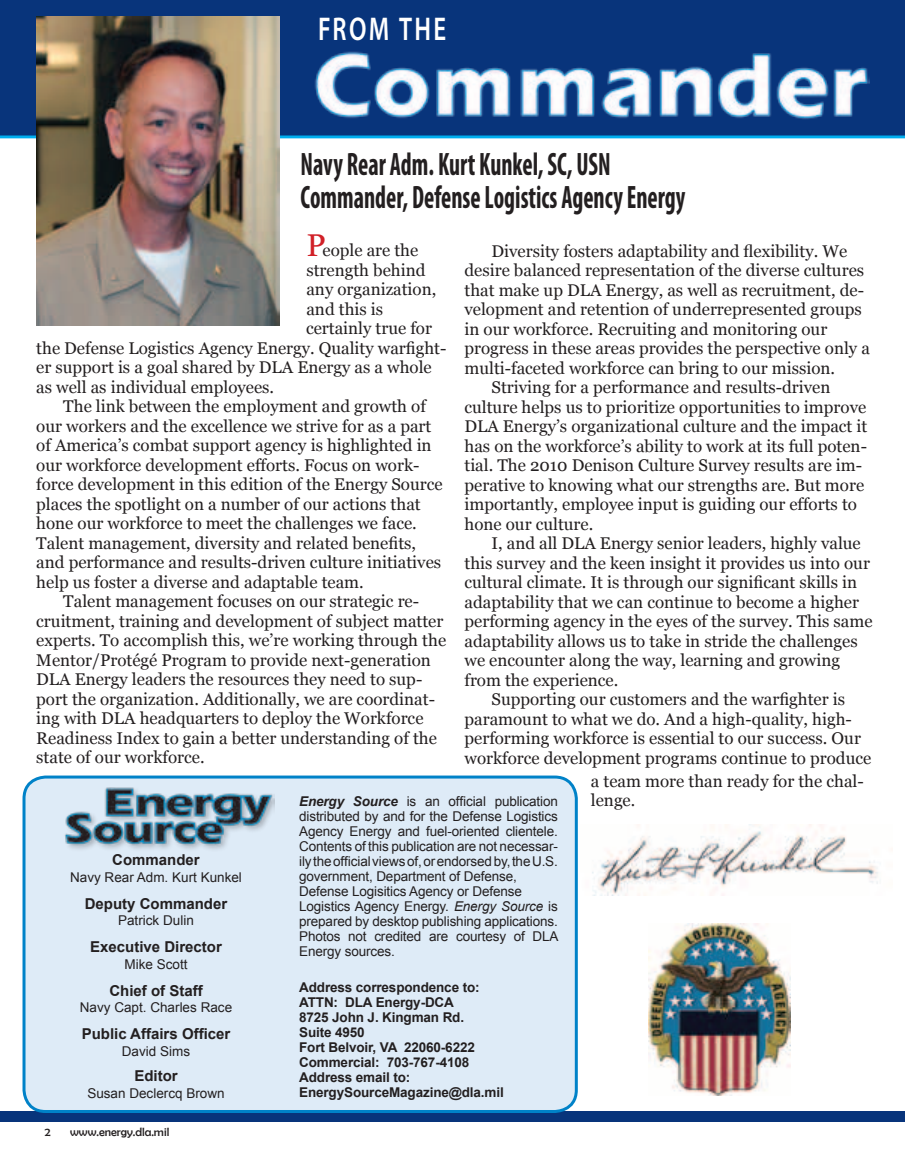
<style>
.page{position:relative;width:905px;height:1161px;background:#fff}
.page>*{position:absolute;margin:0;border:0;box-sizing:border-box;transform-origin:0 0}
.t1{font:600 33px "Myriad Pro";letter-spacing:.09em;color:#fff;scale:.75 1}
.Byline_ES{font:700 condensed 32.55px "Myriad Pro";color:#231f20;scale:.75 1}
.Body_Text_ES{font:16.95px/19.5px "Georgia";color:#231f20}
.Body_Text_ES_1st_par{font:16.95px/19.5px "Georgia";color:#231f20}
.Staff{font:700 15px "Arial";color:#231f20}
.masthead_text{font:13.5px/15px "Arial";letter-spacing:-.01em;color:#231f20;text-align:justify}
.masthead_text-2{font:700 13.5px "Arial";letter-spacing:-.01em;color:#231f20}
.Staff-2{font:13.5px "Arial";color:#231f20}
.t2{font:12px "Berlin Sans FB";color:#231f20}
.s1{font-size:31.5px;color:#d12027}
.s2{font-size:16.5px}
.s3{font-weight:700;font-style:italic}
.s4{font-style:italic}
</style>
<div class="page">
<div style="left:0;top:1112px;width:904px;height:10px;background:#08347b"></div>
<div style="left:0;top:0;width:904px;height:138px;background:#08347b"></div>
<img style="left:648px;top:924px;width:142px;height:171px">
<img style="left:312px;top:50px;width:557px;height:70px">
<div style="left:24px;top:777px;width:552px;height:334px;background:#deebf7;border-radius:22px"></div>
<div style="left:22px;top:776px;width:556px;height:337px;border:3px solid #0082c8;border-radius:22px"></div>
<img style="left:65px;top:787px;width:209px;height:63px">
<img style="left:36px;top:16px;width:244px;height:310px">
<img style="left:592px;top:824px;width:286px;height:72px">
<p class="t1" style="left:318px;top:8px;width:172px">FROM THE</p>
<p class="Byline_ES" style="left:300px;top:144px;width:415px">Navy Rear Adm. Kurt Kunkel, SC, USN</p>
<p class="Byline_ES" style="left:300px;top:177px;width:514px">Commander, Defense Logistics Agency Energy</p>
<p class="Body_Text_ES_1st_par" style="left:306px;top:240px;width:131px"><span class="s1">P</span>eople are the strength behind any organization, and this is</p>
<p class="Body_Text_ES_1st_par" style="left:36px;top:318px;width:411px;text-indent:270px">certainly true for the Defense Logistics Agency Energy. Quality warfight&shy;er support is a goal shared by DLA Energy as a whole as well as individual employees.</p>
<p class="Body_Text_ES" style="left:36px;top:396px;width:408px;text-indent:27px">The link between the employment and growth of our workers and the excellence we strive for as a part of America’s combat support agency is highlighted in our workforce development efforts. Focus on work&shy;force development in this edition of the Energy Source places the spotlight on a number of our actions that hone our workforce to meet the challenges we face.<br>Talent management, diversity and related benefits, and performance and results-driven culture initiatives help us foster a diverse and adaptable team.</p>
<p class="Body_Text_ES" style="left:36px;top:591px;width:411px;text-indent:27px">Talent management focuses on our strategic re&shy;cruitment, training and development of subject matter experts. To accomplish this, we’re working through the Mentor/Protégé Program to provide next-generation DLA Energy leaders the resources they need to sup&shy;port the organization. Additionally, we are coordinat&shy;ing with DLA headquarters to deploy the Workforce Readiness Index to gain a better understanding of the state of our workforce.</p>
<p class="Body_Text_ES" style="left:464px;top:241px;width:407px;text-indent:27px">Diversity fosters adaptability and flexibility. We desire balanced representation of the diverse cultures that make up DLA Energy, as well as recruitment, de&shy;velopment and retention of underrepresented groups in our workforce. Recruiting and monitoring our progress in these areas provides the perspective only a multi-faceted workforce can bring to our mission.</p>
<p class="Body_Text_ES" style="left:464px;top:378px;width:404px;text-indent:27px">Striving for a performance and results-driven culture helps us to prioritize opportunities to improve DLA Energy’s organizational culture and the impact it has on the workforce’s ability to work at its full poten&shy;tial. The 2010 Denison Culture Survey results are im&shy;perative to knowing what our strengths are. But more importantly, employee input is guiding our efforts to hone our culture.</p>
<p class="Body_Text_ES" style="left:464px;top:534px;width:409px;text-indent:27px">I, and all DLA Energy senior leaders, highly value this survey and the keen insight it provides us into our cultural climate. It is through our significant skills in adaptability that we can continue to become a higher performing agency in the eyes of the survey. This same adaptability allows us to take in stride the challenges we encounter along the way, learning and growing from the experience.</p>
<p class="Body_Text_ES" style="left:464px;top:690px;width:408px;text-indent:27px">Supporting our customers and the warfighter is paramount to what we do. And a high-quality, high&shy;performing workforce is essential to our success. Our workforce development programs continue to produce</p>
<p class="Body_Text_ES" style="left:591px;top:771px;width:274px">a team more than ready for the chal&shy;lenge<span class="s2">.</span></p>
<p class="masthead_text" style="left:299px;top:793px;width:260px"><span class="s3">Energy Source</span> is an official publication distributed by and for the Defense Logistics Agency Energy and fuel-oriented clientele.<br>Contents of this publication are not necessar&shy;ily the official views of, or endorsed by, the U.S.</p>
<p class="masthead_text" style="left:299px;top:868px;width:219px">government, Department of Defense,</p>
<p class="masthead_text" style="left:299px;top:883px;width:224px">Defense Logisitics Agency or Defense</p>
<p class="masthead_text" style="left:299px;top:898px;width:261px">Logistics Agency Energy. <span class="s4">Energy Source</span> is prepared by desktop publishing applications.<br>Photos not credited are courtesy of DLA Energy sources.</p>
<p class="masthead_text-2" style="left:299px;top:978px;width:182px">Address correspondence to:</p>
<p class="masthead_text-2" style="left:299px;top:993px;width:156px">ATTN: DLA Energy-DCA</p>
<p class="masthead_text-2" style="left:299px;top:1008px;width:166px">8725 John J. Kingman Rd.</p>
<p class="masthead_text-2" style="left:299px;top:1023px;width:67px">Suite 4950</p>
<p class="masthead_text-2" style="left:299px;top:1038px;width:177px">Fort Belvoir, VA 22060-6222</p>
<p class="masthead_text-2" style="left:299px;top:1053px;width:172px">Commercial: 703-767-4108</p>
<p class="masthead_text-2" style="left:299px;top:1068px;width:113px">Address email to:</p>
<p class="masthead_text-2" style="left:299px;top:1083px;width:206px">EnergySourceMagazine@dla.mil</p>
<p class="Staff" style="left:112px;top:850px;width:89px">Commander</p>
<p class="Staff-2" style="left:70px;top:868px;width:173px">Navy Rear Adm. Kurt Kunkel</p>
<p class="Staff" style="left:85px;top:894px;width:144px">Deputy Commander</p>
<p class="Staff-2" style="left:118px;top:912px;width:77px">Patrick Dulin</p>
<p class="Staff" style="left:90px;top:937px;width:133px">Executive Director</p>
<p class="Staff-2" style="left:124px;top:955px;width:65px">Mike Scott</p>
<p class="Staff" style="left:109px;top:981px;width:95px">Chief of Staff</p>
<p class="Staff-2" style="left:80px;top:999px;width:154px">Navy Capt. Charles Race</p>
<p class="Staff" style="left:82px;top:1024px;width:150px">Public Affairs Officer</p>
<p class="Staff-2" style="left:122px;top:1042px;width:70px">David Sims</p>
<p class="Staff" style="left:134px;top:1066px;width:45px">Editor</p>
<p class="Staff-2" style="left:87px;top:1084px;width:139px">Susan Declercq Brown</p>
<p class="t2" style="left:45px;top:1125px;width:7px">2</p>
<p class="t2" style="left:70px;top:1125px;width:101px">www.energy.dla.mil</p>
</div>
